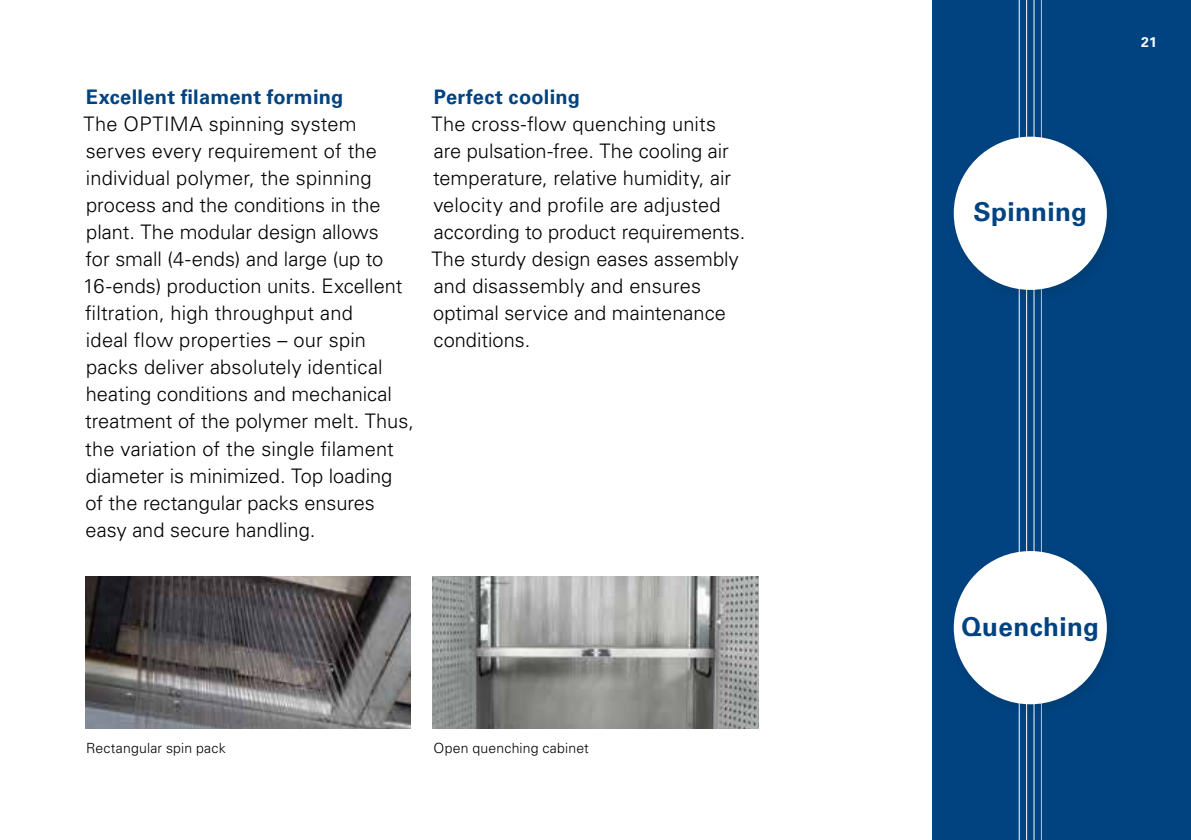
<style>
.page{position:relative;width:1191px;height:840px;background:#fff}
.page>*{position:absolute;margin:0;border:0;box-sizing:border-box;transform-origin:0 0}
.t1{font:700 26px "Univers CE";letter-spacing:.015em;color:#004380}
.t2{font:300 20px/27px "Univers CE";color:#000}
.t3{font:700 20px "Univers CE";letter-spacing:.01em;color:#004380}
.t4{font:300 14px "Univers CE";letter-spacing:.015em;color:#000}
.t5{font:700 14px "Univers CE";color:#fff}
</style>
<div class="page">
<div style="left:932px;top:0;width:259px;height:839px;background:#004380"></div>
<img style="left:85px;top:576px;width:325px;height:152px">
<img style="left:433px;top:576px;width:325px;height:152px">
<hr style="left:1018px;top:0;width:1px;height:839px;background:#fff">
<hr style="left:1033px;top:0;width:1px;height:839px;background:#fff">
<hr style="left:1041px;top:0;width:1px;height:839px;background:#fc0">
<hr style="left:1026px;top:0;width:1px;height:839px;background:#fff">
<div style="left:947px;top:130px;width:172px;height:172px;background:#004380"></div>
<div style="left:953px;top:137px;width:153px;height:153px;background:#fff;border-radius:50%"></div>
<div style="left:947px;top:544px;width:172px;height:172px;background:#004380"></div>
<div style="left:953px;top:550px;width:153px;height:153px;background:#fff;border-radius:50%"></div>
<p class="t3" style="left:86px;top:85px;width:259px">Excellent filament forming</p>
<p class="t2" style="left:83px;top:111px;width:332px">The OPTIMA spinning system serves every requirement of the individual polymer, the spinning process and the conditions in the plant. The modular design allows<br>for small (4-ends) and large (up to 16-ends) production units. Excellent filtration, high throughput and<br>ideal flow properties – our spin packs deliver absolutely identical heating conditions and mechanical treatment of the polymer melt. Thus, the variation of the single filament diameter is minimized. Top loading<br>of the rectangular packs ensures easy and secure handling.</p>
<p class="t3" style="left:434px;top:85px;width:148px">Perfect cooling</p>
<p class="t2" style="left:431px;top:111px;width:315px">The cross-flow quenching units are pulsation-free. The cooling air temperature, relative humidity, air velocity and profile are adjusted according to product requirements.<br>The sturdy design eases assembly and disassembly and ensures optimal service and maintenance conditions.</p>
<p class="t4" style="left:86px;top:739px;width:141px">Rectangular spin pack</p>
<p class="t4" style="left:433px;top:739px;width:157px">Open quenching cabinet</p>
<p class="t5" style="left:1141px;top:34px;width:17px">21</p>
<h1 class="t1" style="left:973px;top:197px;width:115px">Spinning</h1>
<h1 class="t1" style="left:961px;top:611px;width:139px">Quenching</h1>
</div>
